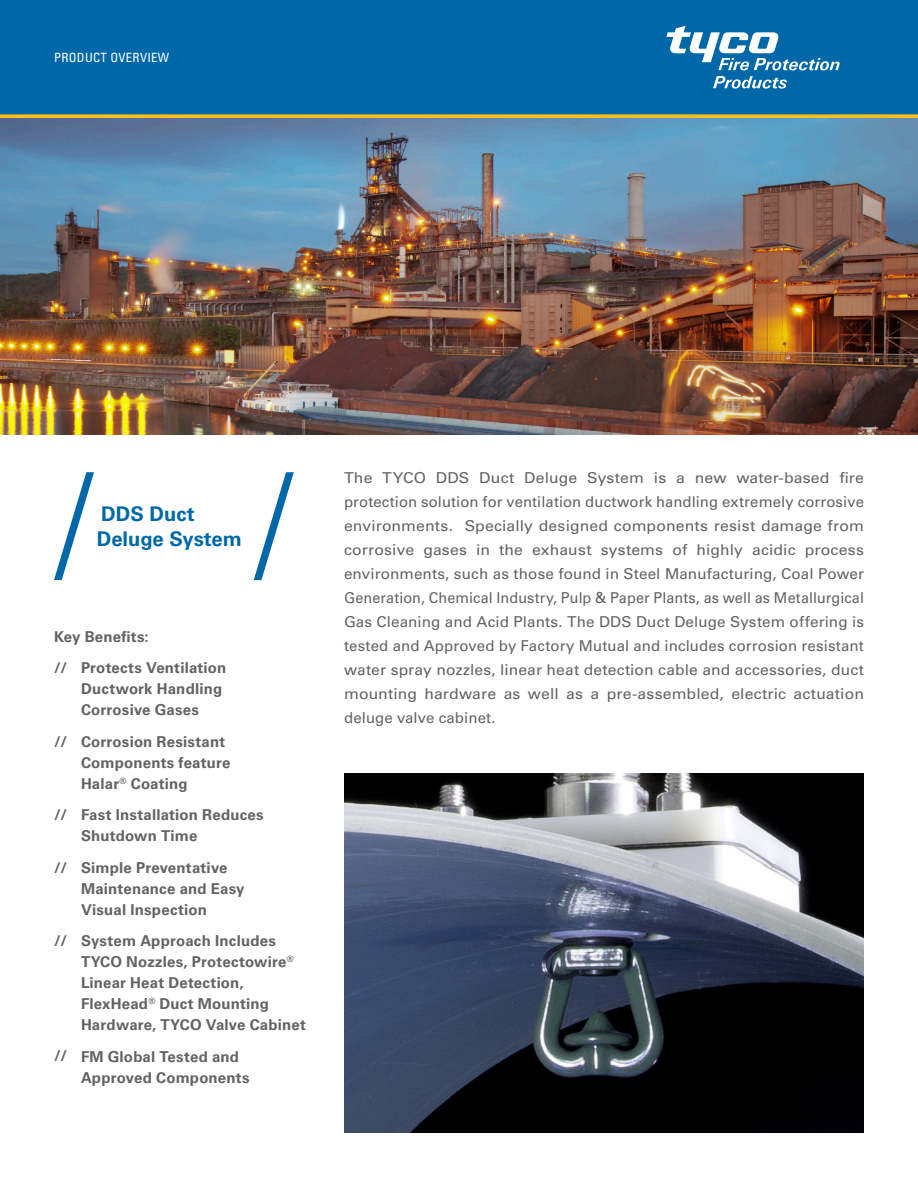
<style>
.page{position:relative;width:918px;height:1188px;background:#fff}
.page>*{position:absolute;margin:0;border:0;box-sizing:border-box;transform-origin:0 0}
.t1{font:700 20.25px/24.3px "Univers LT Std";color:#0068a9}
.t2{font:15px/24px "Univers LT Std";letter-spacing:.01em;color:#636366;text-align:justify;scale:1.05 1}
.t3{font:700 15px/21px "Univers LT Std";letter-spacing:.015em;color:#636366}
.t4{font:condensed 12.75px "Univers LT Std";letter-spacing:.025em;color:#fff}
</style>
<div class="page">
<svg style="left:54px;top:472px;width:40px;height:108px"></svg>
<svg style="left:254px;top:472px;width:40px;height:108px"></svg>
<div style="left:0;top:0;width:918px;height:114px;background:#0068a9"></div>
<div style="left:0;top:114px;width:918px;height:5px;background:#fdbe1f"></div>
<svg style="left:713px;top:76px;width:74px;height:13px"></svg>
<svg style="left:666px;top:26px;width:174px;height:44px"></svg>
<img style="left:0;top:119px;width:918px;height:315px">
<img style="left:344px;top:774px;width:520px;height:359px">
<p class="t4" style="left:54px;top:49px;width:117px">PRODUCT OVERVIEW</p>
<p class="t1" style="left:97px;top:502px;width:147px">DDS Duct<br>Deluge System</p>
<p class="t3" style="left:54px;top:626px;width:96px">Key Benefits:</p>
<p class="t3" style="left:81px;top:657px;width:147px">Protects Ventilation<br>Ductwork Handling<br>Corrosive Gases</p>
<p class="t3" style="left:81px;top:731px;width:151px">Corrosion Resistant<br>Components feature<br>Halar<sup>®</sup> Coating</p>
<p class="t3" style="left:81px;top:804px;width:184px">Fast Installation Reduces<br>Shutdown Time</p>
<p class="t3" style="left:81px;top:857px;width:165px">Simple Preventative<br>Maintenance and Easy<br>Visual Inspection</p>
<p class="t3" style="left:81px;top:930px;width:227px">System Approach Includes<br>TYCO Nozzles, Protectowire<sup>®<br></sup>Linear Heat Detection,<br>FlexHead<sup>®</sup> Duct Mounting<br>Hardware, TYCO Valve Cabinet</p>
<p class="t3" style="left:81px;top:1046px;width:170px;line-height:21.6px">FM Global Tested and<br>Approved Components</p>
<p class="t3" style="left:54px;top:657px;width:15px">//</p>
<p class="t3" style="left:54px;top:731px;width:15px">//</p>
<p class="t3" style="left:54px;top:804px;width:15px">//</p>
<p class="t3" style="left:54px;top:857px;width:15px">//</p>
<p class="t3" style="left:54px;top:930px;width:15px">//</p>
<p class="t3" style="left:54px;top:1046px;width:15px">//</p>
<p class="t2" style="left:344px;top:466px;width:497px">The TYCO DDS Duct Deluge System is a new water-based fire protection solution for ventilation ductwork handling extremely corrosive environments. Specially designed components resist damage from corrosive gases in the exhaust systems of highly acidic process environments, such as those found in Steel Manufacturing, Coal Power Generation, Chemical Industry, Pulp &amp; Paper Plants, as well as Metallurgical Gas Cleaning and Acid Plants. The DDS Duct Deluge System offering is tested and Approved by Factory Mutual and includes corrosion resistant water spray nozzles, linear heat detection cable and accessories, duct mounting hardware as well as a pre-assembled, electric actuation deluge valve cabinet.</p>
</div>
